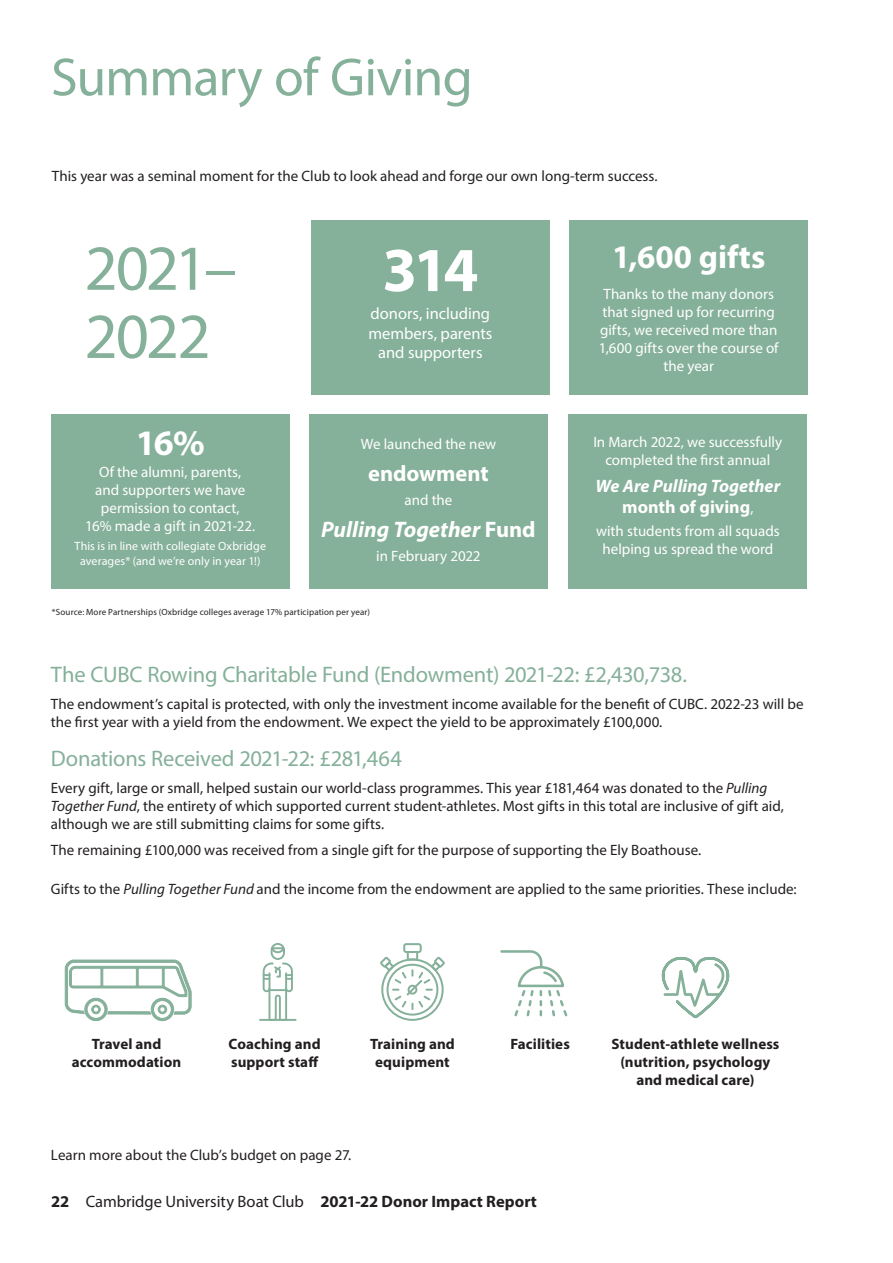
<style>
.page{position:relative;width:893px;height:1263px;background:#fff}
.page>*{position:absolute;margin:0;border:0;box-sizing:border-box;transform-origin:0 0}
.t1{font:64.5px/68.1px "Myriad Pro";color:#85b09a}
.t2{font:700 63px "Myriad Pro";color:#fff}
.t3{font:54px "Myriad Pro";letter-spacing:-.015em;color:#85b09a}
.t4{font:700 36px "Myriad Pro";color:#fff}
.t5{font:700 33px "Myriad Pro";color:#fff}
.t6{font:22.5px "Myriad Pro";letter-spacing:-.01em;color:#85b09a}
.t7{font:italic 700 22.5px "Myriad Pro";color:#fff}
.t8{font:700 22.5px "Myriad Pro";color:#fff}
.t9{font:italic 700 18px/21px "Myriad Pro";color:#fff;text-align:center}
.t10{font:16.5px "Myriad Pro";letter-spacing:-.005em;color:#231f20}
.t11{font:16.5px/19.5px "Myriad Pro";color:#fff;text-align:center}
.t12{font:15px/18px "Myriad Pro";color:#231f20}
.t13{font:15px/18px "Myriad Pro";color:#fff;text-align:center}
.t14{font:700 15px/18px "Myriad Pro";letter-spacing:.005em;color:#231f20;text-align:center}
.t15{font:12px/15px "Myriad Pro";letter-spacing:.005em;color:#fff;text-align:center}
.t16{font:9px "Myriad Pro";letter-spacing:.02em;color:#231f20}
.s1{font-style:normal}
.s2{font-weight:400;font-style:normal;font-size:15px}
.s3{font-style:italic}
.s4{font-weight:700}
</style>
<div class="page">
<div style="left:311px;top:220px;width:239px;height:175px;background:#85b09a"></div>
<div style="left:569px;top:220px;width:239px;height:175px;background:#85b09a"></div>
<div style="left:51px;top:414px;width:238px;height:174px;background:#85b09a"></div>
<div style="left:309px;top:414px;width:239px;height:174px;background:#85b09a"></div>
<div style="left:569px;top:414px;width:238px;height:174px;background:#85b09a"></div>
<hr style="left:259px;top:1019px;width:38px;height:2px;background:#85b09a">
<svg style="left:263px;top:943px;width:30px;height:78px"></svg>
<svg style="left:380px;top:943px;width:65px;height:78px"></svg>
<svg style="left:500px;top:950px;width:68px;height:67px"></svg>
<svg style="left:661px;top:956px;width:69px;height:63px"></svg>
<svg style="left:65px;top:960px;width:127px;height:61px"></svg>
<p class="t3" style="left:51px;top:44px;width:423px">Summary of Giving</p>
<p class="t12" style="left:52px;top:167px;width:607px">This year was a seminal moment for the Club to look ahead and forge our own long-term success.</p>
<p class="t1" style="left:85px;top:233px;width:153px">2021–<br>2022</p>
<p class="t4" style="left:136px;top:419px;width:70px">16%</p>
<p class="t13" style="left:85px;top:463px;width:172px">Of the alumni, parents,<br>and supporters we have permission to contact,<br>16% made a gift in 2021-22.</p>
<p class="t15" style="left:74px;top:539px;width:193px">This is in line with collegiate Oxbridge averages* (and we’re only in year 1!)</p>
<p class="t2" style="left:382px;top:229px;width:98px">314</p>
<p class="t11" style="left:368px;top:304px;width:126px">donors, including members, parents and supporters</p>
<p class="t13" style="left:361px;top:434px;width:137px">We launched the new</p>
<p class="t8" style="left:368px;top:459px;width:122px">endowment</p>
<p class="t13" style="left:404px;top:490px;width:49px">and the</p>
<p class="t7" style="left:321px;top:515px;width:216px">Pulling Together <span class="s1">Fund</span></p>
<p class="t13" style="left:376px;top:546px;width:106px">in February 2022</p>
<p class="t16" style="left:52px;top:606px;width:320px">*Source: More Partnerships (Oxbridge colleges average 17% participation per year)</p>
<p class="t5" style="left:612px;top:236px;width:155px">1,600 gifts</p>
<p class="t13" style="left:599px;top:285px;width:181px">Thanks to the many donors that signed up for recurring gifts, we received more than<br>1,600 gifts over the course of the year</p>
<p class="t13" style="left:593px;top:433px;width:190px">In March 2022, we successfully completed the first annual</p>
<p class="t9" style="left:595px;top:475px;width:186px">We Are Pulling Together <span class="s1">month of giving</span><span class="s2">,</span></p>
<p class="t13" style="left:596px;top:521px;width:185px">with students from all squads helping us spread the word</p>
<p class="t6" style="left:51px;top:661px;width:638px">The CUBC Rowing Charitable Fund (Endowment) 2021-22: £2,430,738.</p>
<p class="t12" style="left:51px;top:695px;width:754px">The endowment’s capital is protected, with only the investment income available for the benefit of CUBC. 2022-23 will be the first year with a yield from the endowment. We expect the yield to be approximately £100,000.</p>
<p class="t6" style="left:51px;top:745px;width:352px">Donations Received 2021-22: £281,464</p>
<p class="t12" style="left:51px;top:778px;width:734px">Every gift, large or small, helped sustain our world-class programmes. This year £181,464 was donated to the <span class="s3">Pulling<br>Together Fund</span>, the entirety of which supported current student-athletes. Most gifts in this total are inclusive of gift aid, although we are still submitting claims for some gifts.</p>
<p class="t12" style="left:51px;top:841px;width:652px">The remaining £100,000 was received from a single gift for the purpose of supporting the Ely Boathouse.</p>
<p class="t12" style="left:51px;top:880px;width:747px">Gifts to the <span class="s3">Pulling Together Fund</span> and the income from the endowment are applied to the same priorities. These include:</p>
<p class="t14" style="left:92px;top:1034px;width:71px">Travel and</p>
<p class="t14" style="left:510px;top:1034px;width:61px">Facilities</p>
<p class="t14" style="left:72px;top:1052px;width:111px">accommodation</p>
<p class="t14" style="left:229px;top:1034px;width:93px;text-align:left">Coaching and support staff</p>
<p class="t14" style="left:370px;top:1034px;width:86px">Training and equipment</p>
<p class="t12" style="left:51px;top:1146px;width:302px">Learn more about the Club’s budget on page 27.</p>
<p class="t10" style="left:51px;top:1191px;width:487px"><span class="s4">22</span> Cambridge University Boat Club <span class="s4">2021-22 Donor Impact Report</span></p>
<p class="t14" style="left:611px;top:1034px;width:169px">Student-athlete wellness (nutrition, psychology and medical care)</p>
</div>
